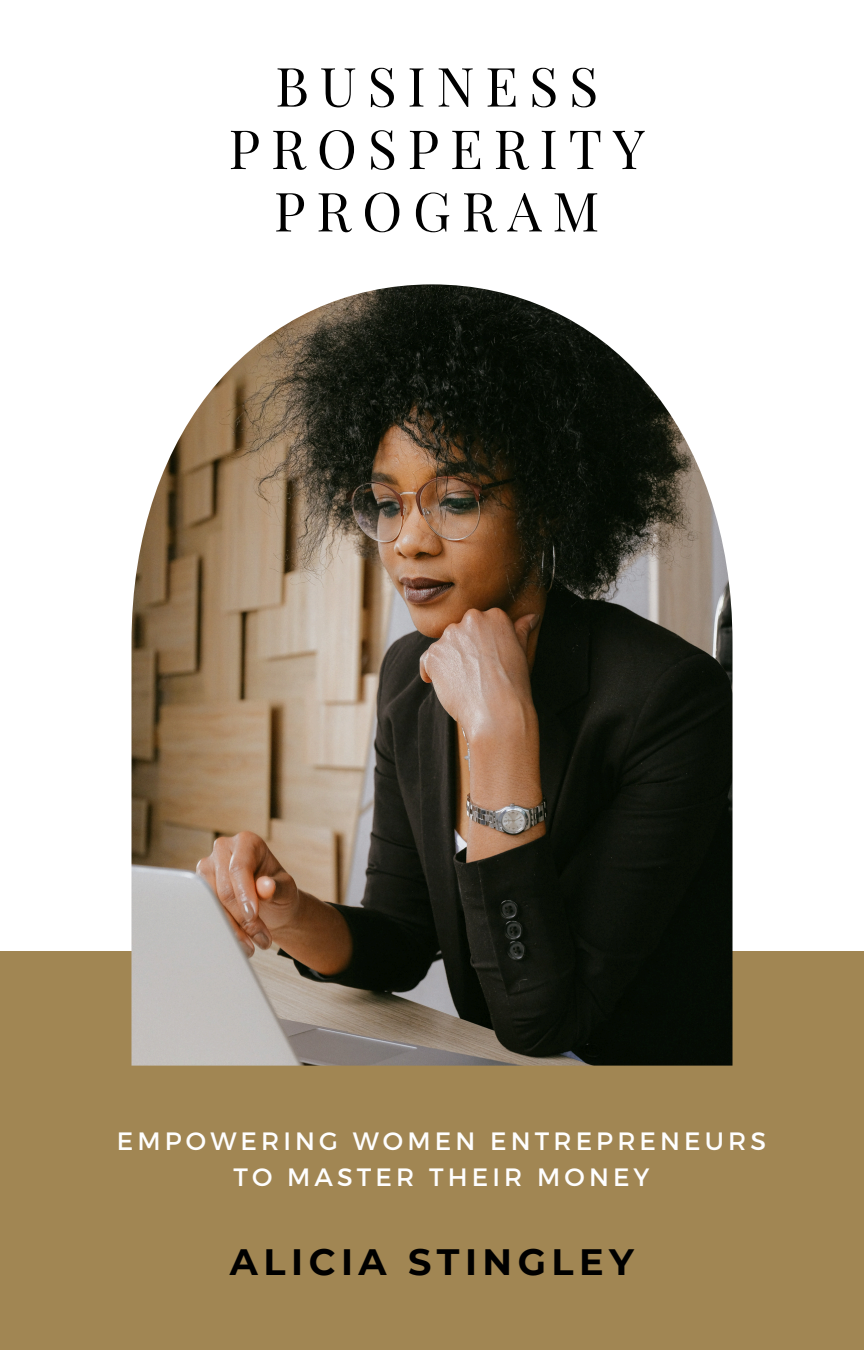
<style>
.page{position:relative;width:864px;height:1350px;background:#fff}
.page>*{position:absolute;margin:0;border:0;box-sizing:border-box;transform-origin:0 0}
.t1{font:54.23px/62.6px "Playfair Display";letter-spacing:.2em;color:#000;text-align:center}
.t2{font:700 36.68px "Montserrat";letter-spacing:.15em;color:#000}
.t3{font:25.2px/35.6px "Montserrat";letter-spacing:.165em;color:#fefefe;text-align:center}
</style>
<div class="page">
<div style="left:0;top:951px;width:864px;height:399px;background:#a18653"></div>
<img style="left:131px;top:284px;width:602px;height:781px">
<p class="t1" style="left:229px;top:53px;width:418px">BUSINESS<br>PROSPERITY<br>PROGRAM</p>
<p class="t3" style="left:117px;top:1122px;width:651px">EMPOWERING WOMEN ENTREPRENEURS<br>TO MASTER THEIR MONEY</p>
<h2 class="t2" style="left:230px;top:1239px;width:405px">ALICIA STINGLEY</h2>
</div>
